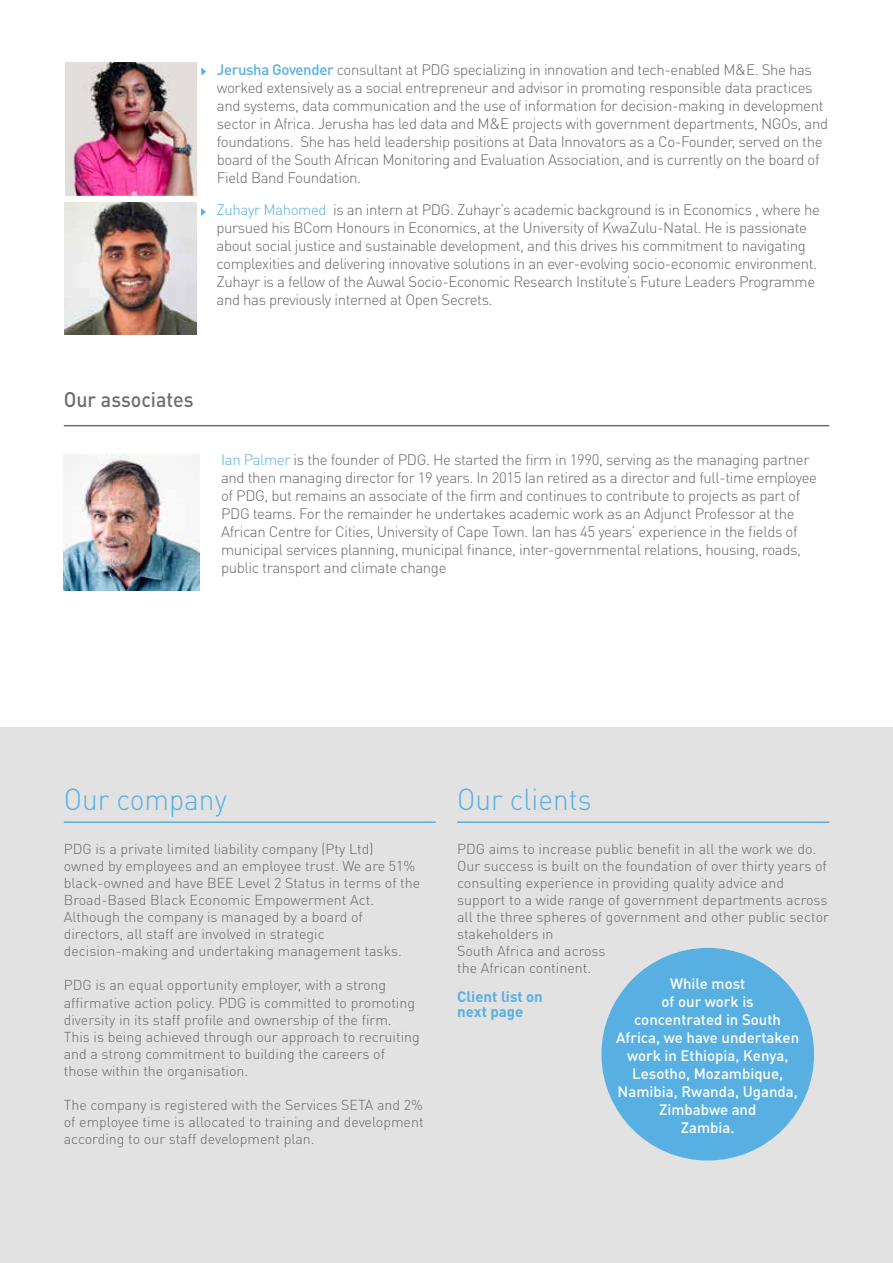
<style>
.page{position:relative;width:893px;height:1263px;background:#fff}
.page>*{position:absolute;margin:0;border:0;box-sizing:border-box;transform-origin:0 0}
.t1{font:300 30px "DIN Pro";color:#58b0e2;scale:.94 1}
.t2{font:500 21px "DIN Pro";color:#6d6e71;scale:.94 1}
.t3{font:300 15px/18px "DIN Pro";letter-spacing:-.025em;color:#666}
.t4{font:500 15px/18px "DIN Pro";color:#fff;text-align:center}
.t5{font:700 15px/15px "DIN Pro";color:#58b0e2}
.t6{font:300 14.25px/17.1px "DIN Pro";color:#666}
.s1{font-weight:500;color:#58b0e2}
.s2{color:#58b0e2}
</style>
<div class="page">
<div style="left:0;top:728px;width:893px;height:535px;background:#e2e2e2"></div>
<hr style="left:64px;top:425px;width:765px;height:1px;background:#6d6e71">
<hr style="left:64px;top:821px;width:372px;height:2px;background:#58b0e2">
<hr style="left:457px;top:821px;width:372px;height:2px;background:#58b0e2">
<div style="left:601px;top:948px;width:213px;height:212px;background:#58b0e2;border-radius:50%"></div>
<svg style="left:201px;top:68px;width:5px;height:8px"></svg>
<img style="left:64px;top:454px;width:136px;height:136px">
<svg style="left:201px;top:208px;width:5px;height:8px"></svg>
<img style="left:65px;top:203px;width:132px;height:132px">
<img style="left:66px;top:63px;width:130px;height:132px">
<p class="t3" style="left:217px;top:60px;width:613px"><span class="s1">Jerusha Govender</span> consultant at PDG specializing in innovation and tech-enabled M&amp;E. She has worked extensively as a social entrepreneur and advisor in promoting responsible data practices and systems, data communication and the use of information for decision-making in development sector in Africa. Jerusha has led data and M&amp;E projects with government departments, NGOs, and foundations. She has held leadership positions at Data Innovators as a Co-Founder, served on the board of the South African Monitoring and Evaluation Association, and is currently on the board of Field Band Foundation.</p>
<p class="t3" style="left:217px;top:200px;width:605px"><span class="s2">Zuhayr Mahomed</span> is an intern at PDG. Zuhayr’s academic background is in Economics , where he pursued his BCom Honours in Economics, at the University of KwaZulu-Natal. He is passionate about social justice and sustainable development, and this drives his commitment to navigating complexities and delivering innovative solutions in an ever-evolving socio-economic environment.<br>Zuhayr is a fellow of the Auwal Socio-Economic Research Institute’s Future Leaders Programme and has previously interned at Open Secrets.</p>
<h2 class="t2" style="left:64px;top:385px;width:140px">Our associates</h2>
<p class="t3" style="left:221px;top:450px;width:597px"><span class="s2">Ian Palmer</span> is the founder of PDG. He started the firm in 1990, serving as the managing partner and then managing director for 19 years. In 2015 Ian retired as a director and full-time employee of PDG, but remains an associate of the firm and continues to contribute to projects as part of PDG teams. For the remainder he undertakes academic work as an Adjunct Professor at the African Centre for Cities, University of Cape Town. Ian has 45 years’ experience in the fields of municipal services planning, municipal finance, inter-governmental relations, housing, roads, public transport and climate change</p>
<h1 class="t1" style="left:64px;top:778px;width:175px">Our company</h1>
<p class="t6" style="left:64px;top:839px;width:358px">PDG is a private limited liability company (Pty Ltd)<br>owned by employees and an employee trust. We are 51% black-owned and have BEE Level 2 Status in terms of the Broad-Based Black Economic Empowerment Act.<br>Although the company is managed by a board of directors, all staff are involved in strategic decision-making and undertaking management tasks.</p>
<p class="t6" style="left:64px;top:976px;width:358px">PDG is an equal opportunity employer, with a strong affirmative action policy. PDG is committed to promoting diversity in its staff profile and ownership of the firm.<br>This is being achieved through our approach to recruiting and a strong commitment to building the careers of those within the organisation.</p>
<p class="t6" style="left:64px;top:1096px;width:361px;text-align:justify">The company is registered with the Services SETA and 2% of employee time is allocated to training and development according to our staff development plan.</p>
<h1 class="t1" style="left:457px;top:778px;width:145px">Our clients</h1>
<p class="t6" style="left:457px;top:839px;width:373px">PDG aims to increase public benefit in all the work we do.<br>Our success is built on the foundation of over thirty years of consulting experience in providing quality advice and support to a wide range of government departments across all the three spheres of government and other public sector stakeholders in<br>South Africa and across<br>the African continent.</p>
<p class="t5" style="left:457px;top:988px;width:87px">Client list on next page</p>
<p class="t4" style="left:616px;top:974px;width:185px">While most<br>of our work is concentrated in South<br>Africa, we have undertaken work in Ethiopia, Kenya,<br>Lesotho, Mozambique,<br>Namibia, Rwanda, Uganda,<br>Zimbabwe and<br>Zambia.</p>
</div>
